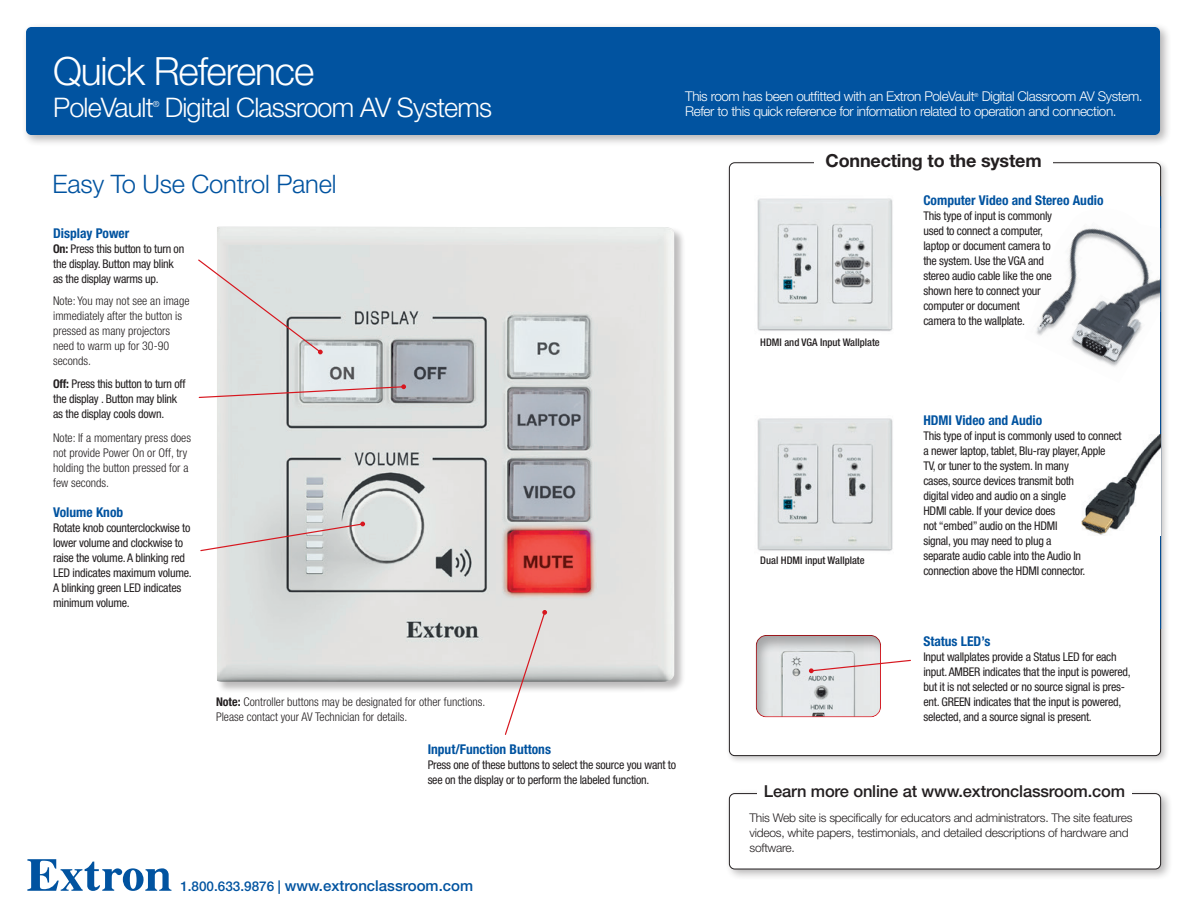
<style>
.page{position:relative;width:1188px;height:918px;background:#fff}
.page>*{position:absolute;margin:0;border:0;box-sizing:border-box;transform-origin:0 0}
.t1{font:300 39px "Helvetica Neue LT Std";letter-spacing:-.03em;color:#fff}
.t2{font:300 27px "Helvetica Neue LT Std";letter-spacing:-.03em;color:#fff}
.head{font:300 25.5px "Helvetica Neue LT Std";letter-spacing:-.01em;color:#0153a0}
.head-2{font:700 18px "Helvetica Neue LT Std";letter-spacing:-.01em;color:#231f20}
.head-3{font:500 16.5px "Helvetica Neue LT Std";letter-spacing:-.01em;color:#231f20}
.head-4{font:500 15px "Helvetica Neue LT Std";color:#0153a0}
.t3{font:300 13.5px "Helvetica Neue LT Std";letter-spacing:-.03em;color:#fff}
.head-5{font:700 condensed 13.5px "Helvetica Neue LT Std";color:#0153a0}
.text_copy{font:condensed 12px/15px "Helvetica Neue LT Std";letter-spacing:-.02em;color:#231f20}
.note{font:300 condensed 12px/15px "Helvetica Neue LT Std";color:#231f20}
.text_copy-2{font:300 12px/15px "Helvetica Neue LT Std";letter-spacing:-.02em;color:#231f20}
.t4{font:500 condensed 10.5px "Helvetica Neue LT Std";color:#231f20}
.t5{font:300 8.4px "Helvetica Neue LT Std";color:#fff}
.t6{font:300 5.4px "Helvetica Neue LT Std";color:#fff}
.s1{font-weight:700}
.s2{font-size:13.5px}
</style>
<div class="page">
<div style="left:22px;top:23px;width:1150px;height:124px;background:#231f20;opacity:.33"></div>
<div style="left:26px;top:27px;width:1134px;height:108px;background:#0153a0;border-radius:5px"></div>
<svg style="left:27px;top:859px;width:144px;height:32px"></svg>
<div style="left:216px;top:226px;width:470px;height:467px;background:#231f20;opacity:.3"></div>
<img style="left:217px;top:227px;width:458px;height:455px">
<svg style="left:198px;top:258px;width:125px;height:96px;background:#dedfde"></svg>
<svg style="left:200px;top:522px;width:165px;height:30px;background:#d4cece"></svg>
<svg style="left:504px;top:610px;width:43px;height:125px"></svg>
<svg style="left:198px;top:384px;width:208px;height:15px;background:#d6cacc"></svg>
<div style="left:726px;top:160px;width:443px;height:604px;background:#231f20;opacity:.23"></div>
<div style="left:729px;top:163px;width:432px;height:593px;background:#fff;border-radius:5px"></div>
<hr style="left:1160px;top:196px;width:1px;height:433px;background:#0153a0">
<div style="left:756px;top:634px;width:126px;height:86px;background:#231f20;opacity:.33"></div>
<svg style="left:809px;top:659px;width:102px;height:14px"></svg>
<div style="left:725px;top:789px;width:448px;height:92px;background:#231f20;opacity:.33"></div>
<div style="left:729px;top:794px;width:432px;height:75px;background:#fff;border-radius:5px"></div>
<div style="left:729px;top:793px;width:432px;height:76px;border:1px solid #231f20;border-radius:5px"></div>
<img style="left:1081px;top:434px;width:79px;height:102px">
<img style="left:1036px;top:228px;width:124px;height:139px">
<div style="left:814px;top:153px;width:239px;height:20px;background:#fff"></div>
<div style="left:757px;top:784px;width:375px;height:20px;background:#fff"></div>
<img style="left:757px;top:198px;width:136px;height:134px">
<img style="left:757px;top:418px;width:136px;height:133px">
<p class="t1" style="left:53px;top:47px;width:263px">Quick Reference</p>
<p class="t3" style="left:685px;top:88px;width:291px">This room has been outfitted with an Extron PoleVault</p>
<p class="t6" style="left:974px;top:92px;width:6px">®</p>
<p class="t3" style="left:982px;top:88px;width:162px">Digital Classroom AV System.</p>
<p class="t2" style="left:53px;top:91px;width:440px">PoleVault Digital Classroom AV Systems</p>
<p class="t3" style="left:685px;top:103px;width:433px">Refer to this quick reference for information related to operation and connection.</p>
<p class="t5" style="left:153px;top:99px;width:8px">®</p>
<p class="head" style="left:52px;top:169px;width:285px">Easy To Use Control Panel</p>
<p class="head-5" style="left:53px;top:225px;width:78px">Display Power</p>
<p class="text_copy" style="left:53px;top:241px;width:133px"><span class="s1">On:</span> Press this button to turn on the display. Button may blink as the display warms up.</p>
<p class="note" style="left:53px;top:294px;width:138px">Note: You may not see an image immediately after the button is pressed as many projectors need to warm up for 30-90 seconds.</p>
<p class="text_copy" style="left:53px;top:376px;width:134px"><span class="s1">Off:</span> Press this button to turn off the display . Button may blink as the display cools down.</p>
<p class="note" style="left:53px;top:430px;width:139px">Note: If a momentary press does</p>
<p class="note" style="left:53px;top:445px;width:137px;text-align:justify">not provide Power On or Off, try holding the button pressed for a few seconds.</p>
<p class="head-5" style="left:53px;top:504px;width:72px">Volume Knob</p>
<p class="text_copy" style="left:53px;top:520px;width:140px">Rotate knob counterclockwise to lower volume and clockwise to raise the volume. A blinking red<br>LED indicates maximum volume.<br>A blinking green LED indicates minimum volume.</p>
<p class="note" style="left:216px;top:694px;width:271px"><span class="s1">Note:</span> Controller buttons may be designated for other functions.<br>Please contact your AV Technician for details.</p>
<p class="head-5" style="left:428px;top:741px;width:125px">Input/Function Buttons</p>
<p class="text_copy" style="left:428px;top:757px;width:250px">Press one of these buttons to select the source you want to see on the display or to perform the labeled function.</p>
<p class="head-4" style="left:180px;top:877px;width:294px"><span class="s2">1.800.633.9876 |</span> www.extronclassroom.com</p>
<p class="head-2" style="left:826px;top:150px;width:218px">Connecting to the system</p>
<p class="head-5" style="left:923px;top:192px;width:182px">Computer Video and Stereo Audio</p>
<p class="text_copy" style="left:923px;top:208px;width:130px">This type of input is commonly used to connect a computer, laptop or document camera to the system. Use the VGA and stereo audio cable like the one shown here to connect your computer or document camera to the wallplate.</p>
<p class="t4" style="left:760px;top:336px;width:121px">HDMI and VGA Input Wallplate</p>
<p class="t4" style="left:760px;top:554px;width:106px">Dual HDMI input Wallplate</p>
<p class="head-5" style="left:923px;top:413px;width:120px">HDMI Video and Audio</p>
<p class="text_copy" style="left:923px;top:429px;width:200px">This type of input is commonly used to connect a newer laptop, tablet, Blu-ray player, Apple<br>TV, or tuner to the system. In many<br>cases, source devices transmit both<br>digital video and audio on a single<br>HDMI cable. If your device does<br>not “embed” audio on the HDMI<br>signal, you may need to plug a<br>separate audio cable into the Audio In connection above the HDMI connector.</p>
<p class="head-5" style="left:923px;top:633px;width:68px">Status LED’s</p>
<p class="text_copy" style="left:923px;top:649px;width:209px">Input wallplates provide a Status LED for each input. AMBER indicates that the input is powered, but it is not selected or no source signal is pres&shy;ent. GREEN indicates that the input is powered, selected, and a source signal is present.</p>
<p class="head-3" style="left:764px;top:781px;width:363px">Learn more online at www.extronclassroom.com</p>
<p class="text_copy-2" style="left:750px;top:810px;width:385px">This Web site is specifically for educators and administrators. The site features videos, white papers, testimonials, and detailed descriptions of hardware and software.</p>
</div>
